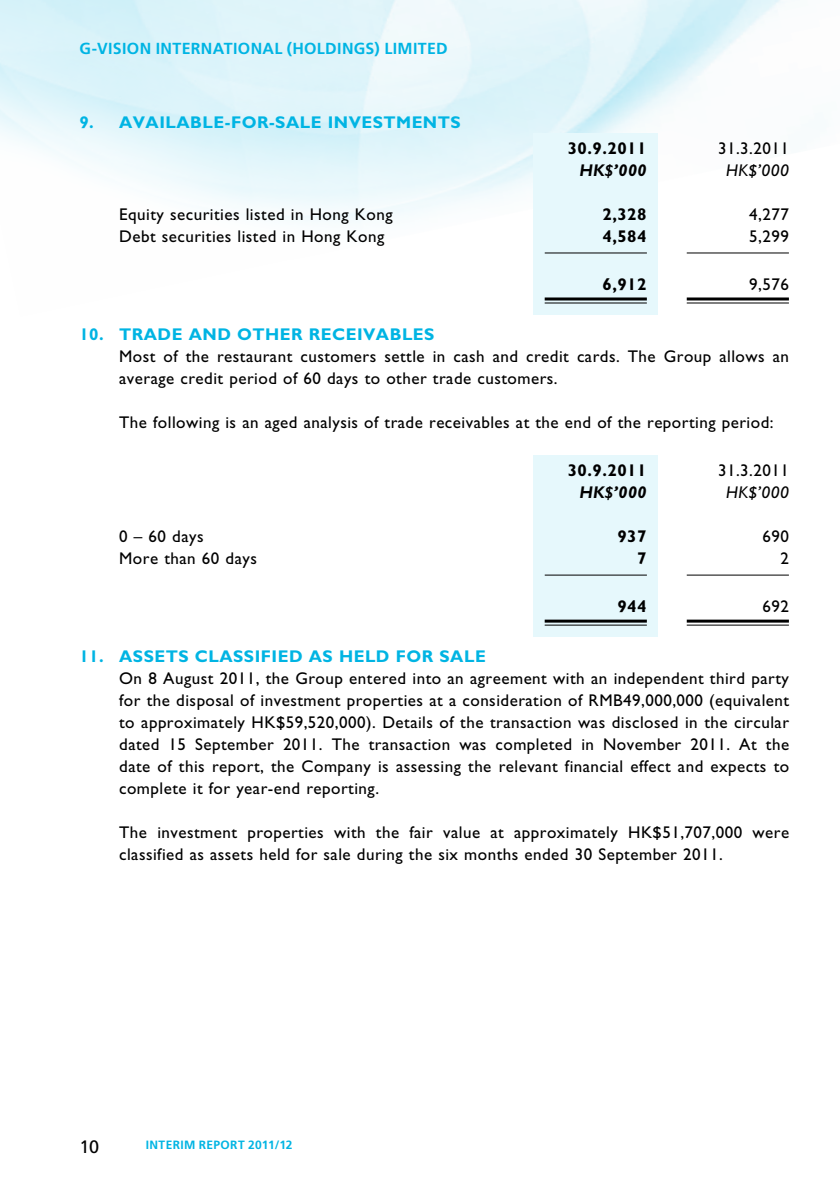
<style>
.page{position:relative;width:840px;height:1191px;background:#fff}
.page>*{position:absolute;margin:0;border:0;box-sizing:border-box;transform-origin:0 0}
.t1{font:18px "Frutiger LT Std";color:#000}
.t2{font:17px/22px "Gill Sans Std";letter-spacing:.03em;color:#000}
.t3{font:700 17px "Gill Sans Std";letter-spacing:.03em;color:#00b4e3}
.t4{font:700 17px "Gill Sans Std";letter-spacing:.03em;color:#000}
.t5{font:italic 700 17px "Gill Sans Std";letter-spacing:.03em;color:#000}
.t6{font:italic 17px "Gill Sans Std";letter-spacing:.03em;color:#000}
.t7{font:700 16px "Frutiger LT Std";letter-spacing:.02em;color:#00b4e3}
.t8{font:700 12px "Frutiger LT Std";letter-spacing:.03em;color:#00b4e3}
</style>
<div class="page">
<img style="left:0;top:0;width:789px;height:304px">
<div style="left:533px;top:133px;width:125px;height:182px;background:#e6f8fc"></div>
<hr style="left:544px;top:252px;width:102px;height:1px;background:#000">
<hr style="left:686px;top:252px;width:102px;height:1px;background:#000">
<hr style="left:544px;top:297px;width:102px;height:3px;background:#000">
<hr style="left:544px;top:302px;width:102px;height:1px;background:#000">
<hr style="left:686px;top:297px;width:102px;height:3px;background:#000">
<hr style="left:686px;top:302px;width:102px;height:1px;background:#000">
<div style="left:533px;top:455px;width:125px;height:182px;background:#e6f8fc"></div>
<hr style="left:544px;top:574px;width:102px;height:1px;background:#000">
<hr style="left:686px;top:574px;width:102px;height:1px;background:#000">
<hr style="left:544px;top:619px;width:102px;height:3px;background:#000">
<hr style="left:544px;top:624px;width:102px;height:1px;background:#000">
<hr style="left:686px;top:619px;width:102px;height:3px;background:#000">
<hr style="left:686px;top:624px;width:102px;height:1px;background:#000">
<p class="t7" style="left:79px;top:39px;width:369px">G-VISION INTERNATIONAL (HOLDINGS) LIMITED</p>
<p class="t3" style="left:79px;top:112px;width:382px">9. AVAILABLE-FOR-SALE INVESTMENTS</p>
<p class="t4" style="left:567px;top:138px;width:80px">30.9.2011</p>
<p class="t2" style="left:717px;top:137px;width:72px">31.3.2011</p>
<p class="t5" style="left:579px;top:160px;width:69px">HK$’000</p>
<p class="t6" style="left:725px;top:160px;width:64px">HK$’000</p>
<p class="t2" style="left:119px;top:203px;width:275px">Equity securities listed in Hong Kong</p>
<p class="t4" style="left:602px;top:204px;width:46px">2,328</p>
<p class="t2" style="left:748px;top:203px;width:41px">4,277</p>
<p class="t2" style="left:119px;top:225px;width:266px">Debt securities listed in Hong Kong</p>
<p class="t4" style="left:602px;top:226px;width:46px">4,584</p>
<p class="t2" style="left:748px;top:225px;width:41px">5,299</p>
<p class="t4" style="left:602px;top:274px;width:46px">6,912</p>
<p class="t2" style="left:748px;top:273px;width:41px">9,576</p>
<p class="t3" style="left:79px;top:324px;width:356px">10. TRADE AND OTHER RECEIVABLES</p>
<p class="t2" style="left:119px;top:345px;width:671px">Most of the restaurant customers settle in cash and credit cards. The Group allows an average credit period of 60 days to other trade customers.</p>
<p class="t2" style="left:119px;top:411px;width:655px">The following is an aged analysis of trade receivables at the end of the reporting period:</p>
<p class="t4" style="left:567px;top:460px;width:80px">30.9.2011</p>
<p class="t2" style="left:717px;top:459px;width:72px">31.3.2011</p>
<p class="t5" style="left:579px;top:482px;width:69px">HK$’000</p>
<p class="t6" style="left:725px;top:482px;width:64px">HK$’000</p>
<p class="t2" style="left:119px;top:525px;width:86px">0 – 60 days</p>
<p class="t4" style="left:617px;top:526px;width:31px">937</p>
<p class="t2" style="left:762px;top:525px;width:28px">690</p>
<p class="t2" style="left:119px;top:547px;width:139px">More than 60 days</p>
<p class="t4" style="left:636px;top:548px;width:11px">7</p>
<p class="t2" style="left:780px;top:547px;width:10px">2</p>
<p class="t4" style="left:617px;top:596px;width:31px">944</p>
<p class="t2" style="left:762px;top:595px;width:28px">692</p>
<p class="t3" style="left:79px;top:646px;width:407px">11. ASSETS CLASSIFIED AS HELD FOR SALE</p>
<p class="t2" style="left:119px;top:667px;width:671px;text-align:justify">On 8 August 2011, the Group entered into an agreement with an independent third party for the disposal of investment properties at a consideration of RMB49,000,000 (equivalent to approximately HK$59,520,000). Details of the transaction was disclosed in the circular dated 15 September 2011. The transaction was completed in November 2011. At the date of this report, the Company is assessing the relevant financial effect and expects to complete it for year-end reporting.</p>
<p class="t2" style="left:119px;top:821px;width:671px">The investment properties with the fair value at approximately HK$51,707,000 were classified as assets held for sale during the six months ended 30 September 2011.</p>
<p class="t1" style="left:79px;top:1136px;width:21px">10</p>
<p class="t8" style="left:146px;top:1137px;width:148px">INTERIM REPORT 2011/12</p>
</div>
